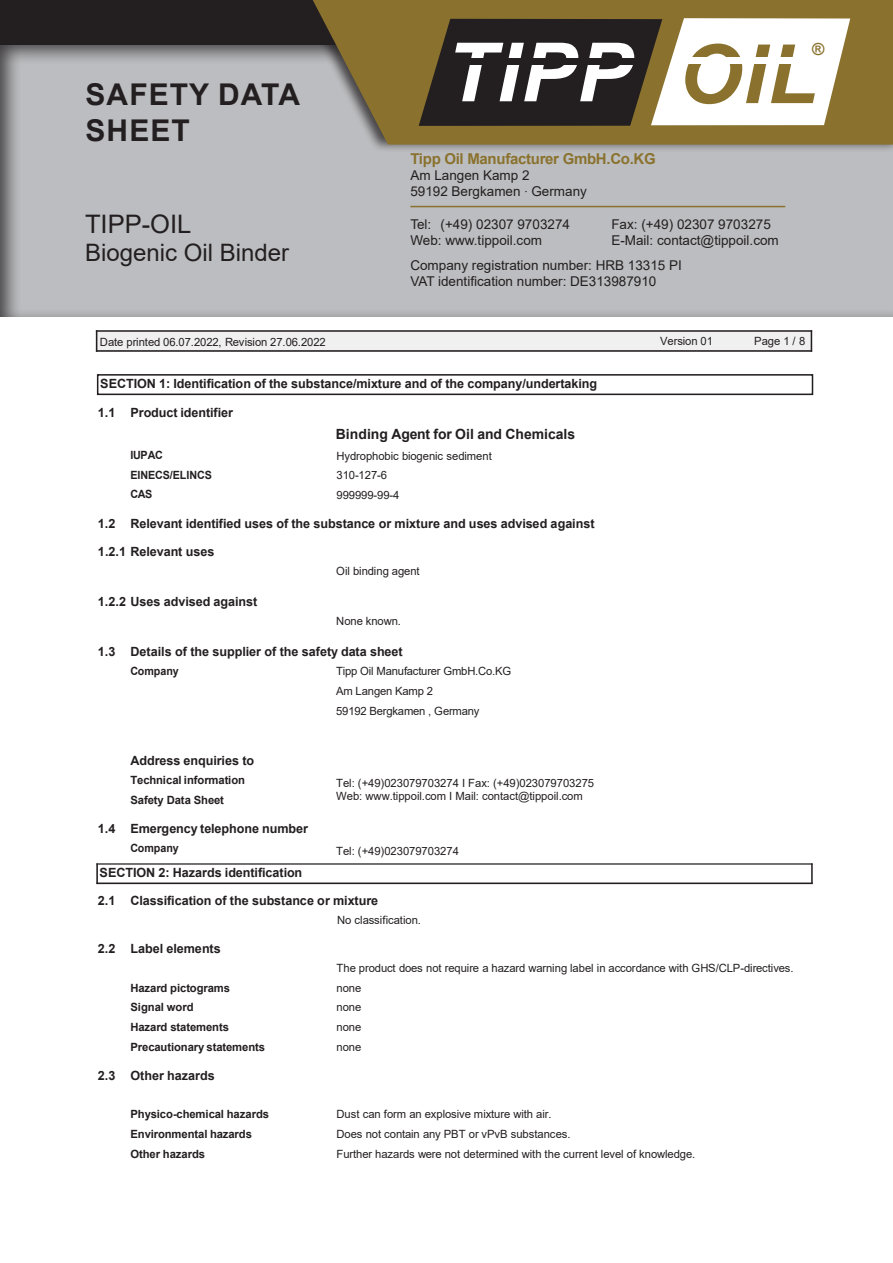
<style>
.page{position:relative;width:893px;height:1263px;background:#fff}
.page>*{position:absolute;margin:0;border:0;box-sizing:border-box;transform-origin:0 0}
.t1{font:italic 700 81.75px "Arial";letter-spacing:.015em;color:#fff}
.t2{font:700 30px/36px "Arial";letter-spacing:.035em;color:#231f20}
.t3{font:25.5px "Arial";color:#231f20}
.t4{font:24px "Arial";color:#231f20}
.t5{font:700 16.65px "Arial";color:#8a722e}
.t6{font:700 15px "Arial";letter-spacing:-.02em;color:#8a722e}
.t7{font:700 14.1px "Arial";color:#231f20}
.t8{font:13.5px/16.2px "Arial";color:#231f20}
.t9{font:700 12.75px "Arial";color:#231f20}
.t10{font:11.4px/19.8px "Arial";letter-spacing:-.005em;color:#231f20}
.t11{font:700 11.4px/19.6px "Arial";letter-spacing:-.005em;color:#231f20}
.t12{font:700 11.4px/19.8px "Arial";letter-spacing:-.005em;color:#231f20;scale:.95 1}
.s1{color:#8a722e}
.s2{font-family:"Helvetica Neue LT Std";font-weight:100;font-stretch:condensed}
.s3{font-size:11.25px}
</style>
<div class="page">
<div style="left:0;top:43px;width:893px;height:276px;background:#231f20;opacity:.75"></div>
<div style="left:0;top:0;width:893px;height:45px;background:#231f20"></div>
<div style="left:292px;top:0;width:601px;height:153px;background:#231f20;opacity:.75"></div>
<svg style="left:308px;top:0;width:585px;height:145px;background:#8b7840"></svg>
<svg style="left:419px;top:18px;width:431px;height:108px"></svg>
<div style="left:445px;top:43px;width:184px;height:76px;background:#231f20"></div>
<div style="left:469px;top:58px;width:170px;height:6px;background:#231f20"></div>
<div style="left:685px;top:58px;width:109px;height:6px;background:#fff"></div>
<hr style="left:410px;top:206px;width:375px;height:1px;background:#8a722e">
<div style="left:97px;top:332px;width:714px;height:18px;background:#f0f0f1"></div>
<hr style="left:96px;top:330px;width:716px;height:2px;background:#231f20">
<svg style="left:811px;top:330px;width:1px;height:20px"></svg>
<hr style="left:96px;top:350px;width:716px;height:2px;background:#231f20">
<svg style="left:96px;top:330px;width:1px;height:22px"></svg>
<div style="left:97px;top:374px;width:716px;height:21px;border:2px solid #231f20"></div>
<hr style="left:96px;top:863px;width:717px;height:2px;background:#231f20">
<hr style="left:811px;top:863px;width:2px;height:21px;background:#231f20">
<hr style="left:96px;top:882px;width:717px;height:2px;background:#231f20">
<hr style="left:96px;top:863px;width:2px;height:21px;background:#231f20">
<img style="left:97px;top:864px;width:715px;height:19px">
<h2 class="t2" style="left:86px;top:77px;width:216px">SAFETY DATA<br>SHEET</h2>
<h3 class="t3" style="left:85px;top:206px;width:108px">TIPP-OIL</h3>
<h3 class="t4" style="left:85px;top:236px;width:206px">Biogenic Oil Binder</h3>
<p class="t7" style="left:100px;top:248px;width:241px">Binding Agent for Oil and Chemicals</p>
<h1 class="t1" style="left:445px;top:18px;width:373px">TIPP <span class="s1">OIL</span></h1>
<h3 class="t5" style="left:812px;top:38px;width:14px">®</h3>
<h3 class="t6" style="left:410px;top:148px;width:247px">Tipp Oil Manufacturer GmbH.Co.KG</h3>
<p class="t8" style="left:410px;top:167px;width:178px">Am Langen Kamp 2<br>59192 Bergkamen <span class="s2">·</span> Germany</p>
<p class="t8" style="left:410px;top:216px;width:161px">Tel: (+49) 02307 9703274</p>
<p class="t8" style="left:611px;top:216px;width:161px">Fax: (+49) 02307 9703275</p>
<p class="t8" style="left:410px;top:232px;width:133px">Web: www.tippoil.com</p>
<p class="t8" style="left:410px;top:228px;width:370px;line-height:25.2px;text-indent:201px">E-Mail: contact@tippoil.com<br>Company registration number: HRB 13315 PI</p>
<p class="t8" style="left:410px;top:273px;width:248px">VAT identification number: DE313987910</p>
<p class="t10" style="left:100px;top:332px;width:227px">Date printed 06.07.2022, Revision 27.06.2022</p>
<p class="t10" style="left:660px;top:331px;width:54px">Version 01</p>
<p class="t10" style="left:754px;top:331px;width:53px">Page 1 / 8</p>
<p class="t9" style="left:100px;top:375px;width:498px">SECTION 1: Identification of the substance/mixture and of the company/undertaking</p>
<p class="t9" style="left:98px;top:404px;width:137px">1.1 Product identifier</p>
<p class="t12" style="left:130px;top:445px;width:87px">IUPAC<br>EINECS/ELINCS<br>CAS</p>
<p class="t7" style="left:336px;top:424px;width:241px">Binding Agent for Oil and Chemicals</p>
<p class="t10" style="left:336px;top:446px;width:157px">Hydrophobic biogenic sediment<br>310-127-6<br>999999-99-4</p>
<p class="t9" style="left:98px;top:514px;width:498px">1.2 Relevant identified uses of the substance or mixture and uses advised against</p>
<p class="t9" style="left:98px;top:543px;width:118px">1.2.1 Relevant uses</p>
<p class="t10" style="left:336px;top:561px;width:85px">Oil binding agent</p>
<p class="t9" style="left:98px;top:592px;width:161px">1.2.2 Uses advised against</p>
<p class="t10" style="left:336px;top:611px;width:66px">None known.</p>
<p class="t9" style="left:98px;top:642px;width:306px">1.3 Details of the supplier of the safety data sheet</p>
<p class="t12" style="left:130px;top:661px;width:53px">Company</p>
<p class="t10" style="left:336px;top:661px;width:176px">Tipp Oil Manufacturer GmbH.Co.KG<br>Am Langen Kamp 2<br>59192 Bergkamen , Germany</p>
<p class="t9" style="left:130px;top:752px;width:125px">Address enquiries to</p>
<p class="t11" style="left:130px;top:771px;width:116px">Technical information<br>Safety Data Sheet</p>
<p class="t9" style="left:98px;top:820px;width:212px">1.4 Emergency telephone number</p>
<p class="t12" style="left:130px;top:838px;width:53px">Company</p>
<p class="t10" style="left:336px;top:776px;width:259px;line-height:13.6px">Tel: (+49)023079703274 I Fax: (+49)023079703275<br>Web: www.tippoil.com I Mail: contact@tippoil.<span class="s3">com</span></p>
<p class="t10" style="left:336px;top:841px;width:124px">Tel: (+49)023079703274</p>
<p class="t9" style="left:98px;top:891px;width:282px">2.1 Classification of the substance or mixture</p>
<p class="t10" style="left:337px;top:910px;width:85px">No classification.</p>
<p class="t9" style="left:98px;top:939px;width:124px">2.2 Label elements</p>
<p class="t10" style="left:337px;top:958px;width:459px">The product does not require a hazard warning label in accordance with GHS/CLP-directives.</p>
<p class="t11" style="left:130px;top:978px;width:101px">Hazard pictograms</p>
<p class="t10" style="left:336px;top:978px;width:26px">none</p>
<p class="t11" style="left:130px;top:997px;width:65px">Signal word</p>
<p class="t10" style="left:336px;top:997px;width:26px">none</p>
<p class="t11" style="left:130px;top:1017px;width:100px">Hazard statements</p>
<p class="t10" style="left:336px;top:1017px;width:26px">none</p>
<p class="t11" style="left:130px;top:1037px;width:136px">Precautionary statements</p>
<p class="t10" style="left:336px;top:1037px;width:26px">none</p>
<p class="t9" style="left:98px;top:1066px;width:118px">2.3 Other hazards</p>
<p class="t11" style="left:130px;top:1104px;width:140px">Physico-chemical hazards</p>
<p class="t10" style="left:336px;top:1104px;width:217px">Dust can form an explosive mixture with air.</p>
<p class="t11" style="left:130px;top:1124px;width:123px">Environmental hazards</p>
<p class="t10" style="left:336px;top:1124px;width:236px">Does not contain any PBT or vPvB substances.</p>
<p class="t11" style="left:130px;top:1144px;width:76px">Other hazards</p>
<p class="t10" style="left:336px;top:1144px;width:360px">Further hazards were not determined with the current level of knowledge.</p>
<p class="t9" style="left:100px;top:864px;width:204px">SECTION 2: Hazards identification</p>
</div>
